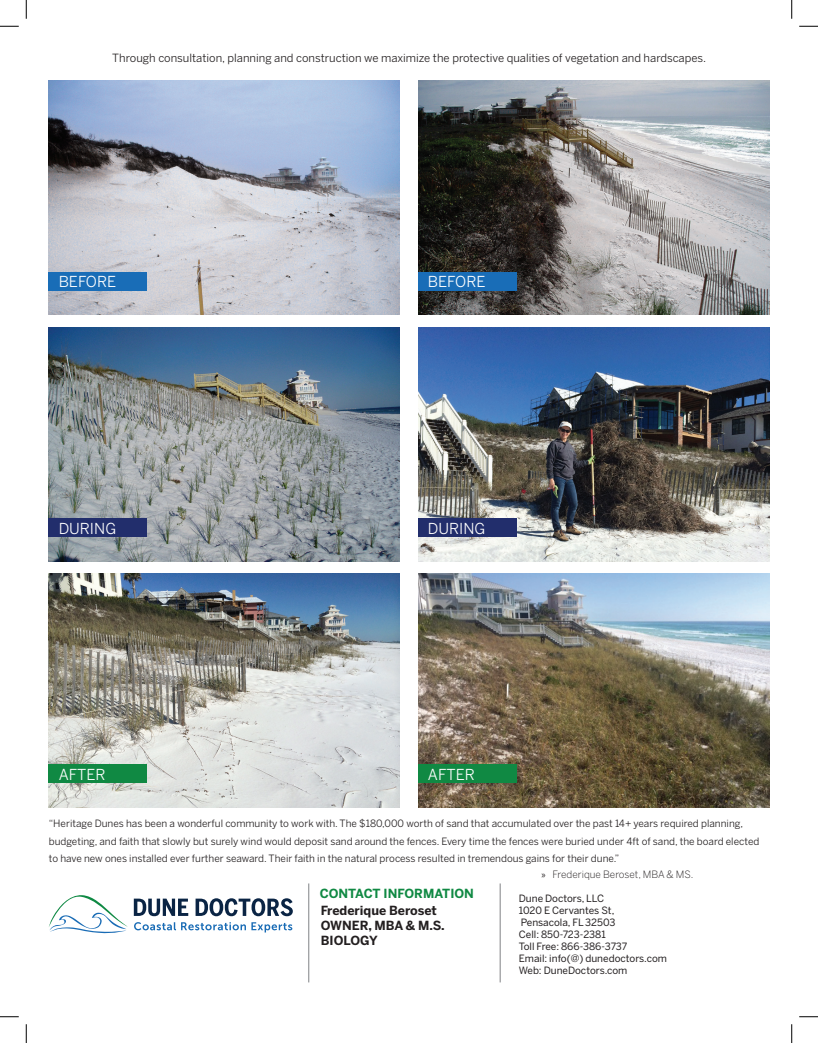
<style>
.page{position:relative;width:818px;height:1043px;background:#fff}
.page>*{position:absolute;margin:0;border:0;box-sizing:border-box;transform-origin:0 0}
.t1{font:15px "Benton Sans";color:#fff}
.t2{font:700 12.5px/15px "Benton Sans";color:#231f20}
.t3{font:700 12.5px "Benton Sans";color:#108943}
.t4{font:11.25px "Benton Sans";color:#231f20}
.t5{font:10px/17.5px "Benton Sans";color:#231f20}
.t6{font:10px/12px "Benton Sans";color:#231f20}
.t7{font:300 10px "Benton Sans";color:#231f20}
.s1{font-family:"Myriad Pro";font-weight:400}
</style>
<div class="page">
<hr style="left:499px;top:883px;width:1px;height:99px;background:#808285">
<hr style="left:308px;top:883px;width:1px;height:99px;background:#808285">
<img style="left:49px;top:81px;width:351px;height:234px">
<img style="left:49px;top:327px;width:351px;height:234px">
<img style="left:49px;top:573px;width:351px;height:234px">
<img style="left:418px;top:81px;width:351px;height:234px">
<img style="left:418px;top:327px;width:351px;height:234px">
<img style="left:418px;top:573px;width:351px;height:234px">
<div style="left:49px;top:272px;width:98px;height:18px;background:#196db7"></div>
<div style="left:418px;top:272px;width:98px;height:18px;background:#196db7"></div>
<div style="left:49px;top:765px;width:98px;height:18px;background:#108943"></div>
<div style="left:418px;top:765px;width:98px;height:18px;background:#108943"></div>
<div style="left:49px;top:518px;width:98px;height:18px;background:#222e6c"></div>
<div style="left:418px;top:518px;width:98px;height:18px;background:#222e6c"></div>
<svg style="left:134px;top:898px;width:54px;height:18px"></svg>
<svg style="left:195px;top:898px;width:98px;height:18px"></svg>
<svg style="left:134px;top:922px;width:158px;height:10px"></svg>
<svg style="left:49px;top:895px;width:79px;height:38px"></svg>
<svg style="left:0;top:25px;width:19px;height:2px"></svg>
<svg style="left:799px;top:25px;width:19px;height:2px"></svg>
<svg style="left:0;top:1016px;width:19px;height:1px"></svg>
<svg style="left:799px;top:1016px;width:19px;height:1px"></svg>
<svg style="left:25px;top:0;width:2px;height:19px"></svg>
<svg style="left:25px;top:1024px;width:2px;height:18px"></svg>
<svg style="left:791px;top:0;width:1px;height:19px"></svg>
<svg style="left:791px;top:1024px;width:1px;height:18px"></svg>
<p class="t4" style="left:112px;top:51px;width:595px">Through consultation, planning and construction we maximize the protective qualities of vegetation and hardscapes.</p>
<h1 class="t1" style="left:59px;top:273px;width:59px">BEFORE</h1>
<h1 class="t1" style="left:428px;top:273px;width:59px">BEFORE</h1>
<h1 class="t1" style="left:59px;top:519px;width:59px">DURING</h1>
<h1 class="t1" style="left:428px;top:519px;width:59px">DURING</h1>
<h1 class="t1" style="left:59px;top:765px;width:48px">AFTER</h1>
<h1 class="t1" style="left:428px;top:765px;width:48px">AFTER</h1>
<p class="t5" style="left:49px;top:815px;width:712px">“Heritage Dunes has been a wonderful community to work with. The $180,000 worth of sand that accumulated over the past 14+ years required planning, budgeting, and faith that slowly but surely wind would deposit sand around the fences. Every time the fences were buried under 4ft of sand, the board elected to have new ones installed ever further seaward. Their faith in the natural process resulted in tremendous gains for their dune.”</p>
<p class="t7" style="left:541px;top:868px;width:153px"><span class="s1">»</span> Frederique Beroset, MBA &amp; MS.</p>
<p class="t3" style="left:320px;top:886px;width:155px">CONTACT INFORMATION</p>
<p class="t2" style="left:321px;top:903px;width:125px">Frederique Beroset<br>OWNER, MBA &amp; M.S.<br>BIOLOGY</p>
<p class="t6" style="left:519px;top:891px;width:150px">Dune Doctors, LLC<br>1020 E Cervantes St,<br>Pensacola, FL 32503<br>Cell: 850-723-2381<br>Toll Free: 866-386-3737<br>Email: info(@) dunedoctors.com<br>Web: DuneDoctors.com</p>
</div>
